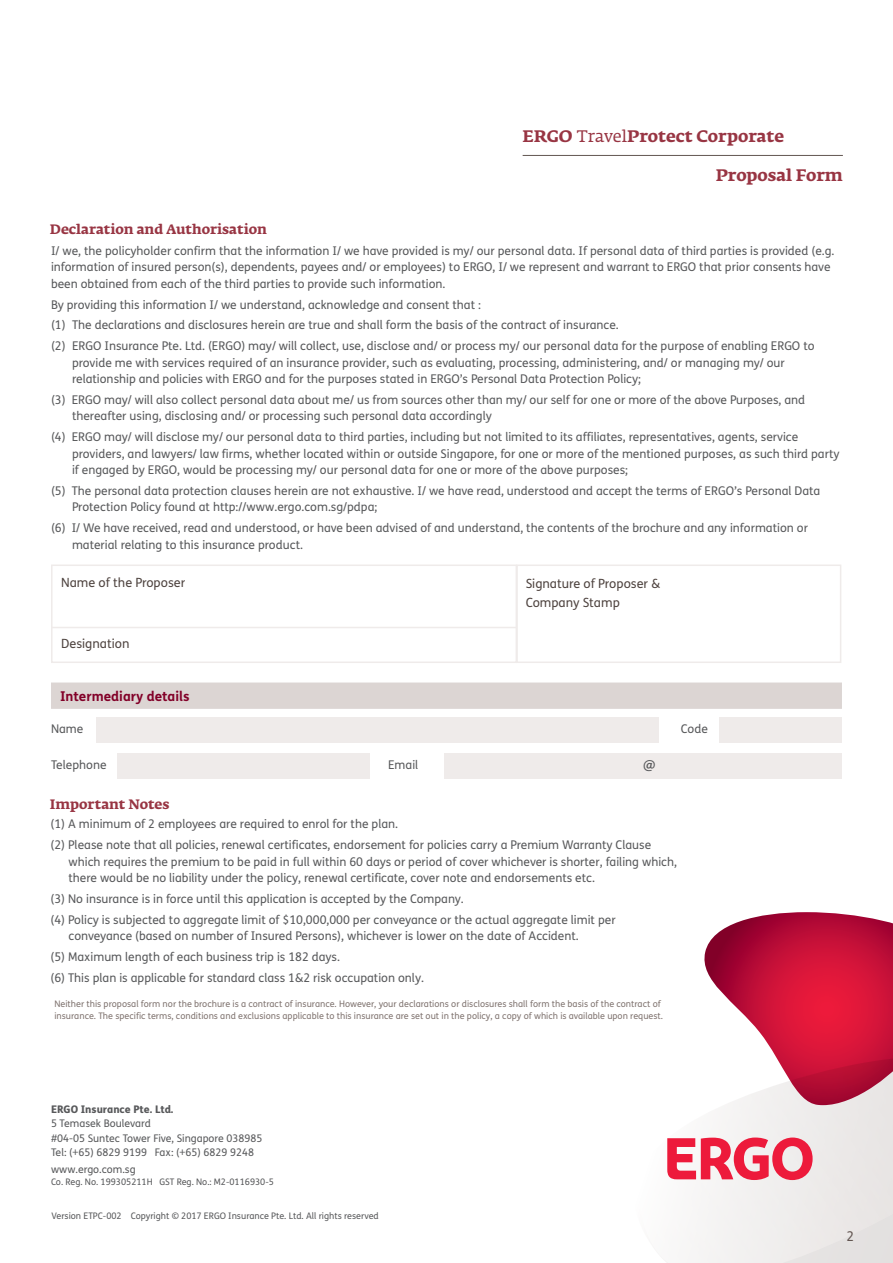
<style>
.page{position:relative;width:893px;height:1263px;background:#fff}
.page>*{position:absolute;margin:0;border:0;box-sizing:border-box;transform-origin:0 0}
.t1{font:700 16.5px "Fedra Serif A Pro";color:#983543}
.t2{font:15px "FS Me";color:#58595b}
.t3{font:700 13.5px "Fedra Serif A Pro";color:#983543}
.t4{font:700 13.5px "FS Me";color:#820028}
.t5{font:13.5px "FS Me";color:#635652}
.t6{font:12.75px/19px "FS Me";color:#4f4440}
.t7{font:12px/16.5px "FS Me";color:#58595b}
.t8{font:10.5px/14.4px "FS Me";color:#58595b}
.t9{font:800 10.5px "FS Me";color:#58595b}
.t10{font:9px/12px "FS Me";color:#807470}
.t11{font:9px "FS Me";color:#58595b}
.s1{font-weight:400}
</style>
<div class="page">
<svg style="left:667px;top:1105px;width:226px;height:158px"></svg>
<hr style="left:523px;top:155px;width:320px;height:1px;background:#625651">
<svg style="left:667px;top:1137px;width:146px;height:43px"></svg>
<svg style="left:704px;top:912px;width:189px;height:193px"></svg>
<div style="left:96px;top:717px;width:563px;height:26px;background:#efebea"></div>
<div style="left:117px;top:753px;width:252px;height:26px;background:#efebea"></div>
<div style="left:719px;top:717px;width:122px;height:26px;background:#efebea"></div>
<div style="left:444px;top:753px;width:398px;height:26px;background:#efebea"></div>
<div style="left:51px;top:682px;width:791px;height:27px;background:#dcd5d3"></div>
<div style="left:516px;top:564px;width:325px;height:99px;border:2px solid #efebea"></div>
<div style="left:51px;top:564px;width:466px;height:99px;border:2px solid #efebea"></div>
<hr style="left:51px;top:627px;width:465px;height:1px;background:#efebea">
<h1 class="t1" style="left:523px;top:127px;width:263px">ERGO <span class="s1">Travel</span>Protect Corporate</h1>
<p class="t3" style="left:50px;top:221px;width:218px">Declaration and Authorisation</p>
<h1 class="t1" style="left:716px;top:165px;width:129px">Proposal Form</h1>
<p class="t7" style="left:51px;top:242px;width:785px">I/ we, the policyholder confirm that the information I/ we have provided is my/ our personal data. If personal data of third parties is provided (e.g. information of insured person(s), dependents, payees and/ or employees) to ERGO, I/ we represent and warrant to ERGO that prior consents have been obtained from each of the third parties to provide such information.</p>
<p class="t7" style="left:51px;top:294px;width:765px;line-height:20.7px">By providing this information I/ we understand, acknowledge and consent that :<br>(1) The declarations and disclosures herein are true and shall form the basis of the contract of insurance.<br>(2) ERGO Insurance Pte. Ltd. (ERGO) may/ will collect, use, disclose and/ or process my/ our personal data for the purpose of enabling ERGO to</p>
<p class="t7" style="left:72px;top:354px;width:714px">provide me with services required of an insurance provider, such as evaluating, processing, administering, and/ or managing my/ our relationship and policies with ERGO and for the purposes stated in ERGO’s Personal Data Protection Policy;</p>
<p class="t7" style="left:72px;top:391px;width:735px;text-indent:-21px">(3) ERGO may/ will also collect personal data about me/ us from sources other than my/ our self for one or more of the above Purposes, and thereafter using, disclosing and/ or processing such personal data accordingly</p>
<p class="t7" style="left:72px;top:428px;width:769px;text-indent:-21px">(4) ERGO may/ will disclose my/ our personal data to third parties, including but not limited to its affiliates, representatives, agents, service providers, and lawyers/ law firms, whether located within or outside Singapore, for one or more of the mentioned purposes, as such third party if engaged by ERGO, would be processing my/ our personal data for one or more of the above purposes;</p>
<p class="t7" style="left:72px;top:482px;width:750px;text-indent:-21px">(5) The personal data protection clauses herein are not exhaustive. I/ we have read, understood and accept the terms of ERGO’s Personal Data<br>Protection Policy found at http://www.ergo.com.sg/pdpa;</p>
<p class="t7" style="left:72px;top:519px;width:737px;text-indent:-21px">(6) I/ We have received, read and understood, or have been advised of and understand, the contents of the brochure and any information or material relating to this insurance product.</p>
<p class="t6" style="left:61px;top:573px;width:126px">Name of the Proposer</p>
<p class="t6" style="left:61px;top:634px;width:70px">Designation</p>
<p class="t4" style="left:60px;top:685px;width:131px">Intermediary details</p>
<p class="t7" style="left:51px;top:720px;width:34px">Name</p>
<p class="t7" style="left:51px;top:756px;width:57px">Telephone</p>
<p class="t3" style="left:50px;top:796px;width:121px">Important Notes</p>
<p class="t6" style="left:526px;top:574px;width:136px">Signature of Proposer &amp;<br>Company Stamp</p>
<p class="t7" style="left:388px;top:756px;width:32px">Email</p>
<p class="t2" style="left:643px;top:756px;width:14px">@</p>
<p class="t7" style="left:681px;top:720px;width:28px">Code</p>
<p class="t7" style="left:50px;top:814px;width:602px;line-height:20.7px">(1) A minimum of 2 employees are required to enrol for the plan.<br>(2) Please note that all policies, renewal certificates, endorsement for policies carry a Premium Warranty Clause</p>
<p class="t7" style="left:68px;top:853px;width:610px">which requires the premium to be paid in full within 60 days or period of cover whichever is shorter, failing which, there would be no liability under the policy, renewal certificate, cover note and endorsements etc.</p>
<p class="t7" style="left:50px;top:888px;width:567px;line-height:20.7px">(3) No insurance is in force until this application is accepted by the Company.<br>(4) Policy is subjected to aggregate limit of $10,000,000 per conveyance or the actual aggregate limit per</p>
<p class="t7" style="left:50px;top:925px;width:530px;line-height:20.7px;text-indent:18px">conveyance (based on number of Insured Persons), whichever is lower on the date of Accident. (5) Maximum length of each business trip is 182 days.<br>(6) This plan is applicable for standard class 1&amp;2 risk occupation only.</p>
<p class="t10" style="left:54px;top:998px;width:610px">Neither this proposal form nor the brochure is a contract of insurance. However, your declarations or disclosures shall form the basis of the contract of insurance. The specific terms, conditions and exclusions applicable to this insurance are set out in the policy, a copy of which is available upon request.</p>
<p class="t9" style="left:51px;top:1101px;width:124px">ERGO Insurance Pte. Ltd.</p>
<p class="t8" style="left:51px;top:1116px;width:213px">5 Temasek Boulevard<br>#04-05 Suntec Tower Five, Singapore 038985<br>Tel: (+65) 6829 9199 Fax: (+65) 6829 9248</p>
<p class="t8" style="left:51px;top:1161px;width:86px">www.ergo.com.sg</p>
<p class="t11" style="left:51px;top:1176px;width:224px">Co. Reg. No. 199305211H GST Reg. No.: M2-0116930-5</p>
<p class="t11" style="left:51px;top:1209px;width:329px">Version ETPC-002 Copyright © 2017 ERGO Insurance Pte. Ltd. All rights reserved</p>
<p class="t5" style="left:846px;top:1226px;width:9px">2</p>
</div>
